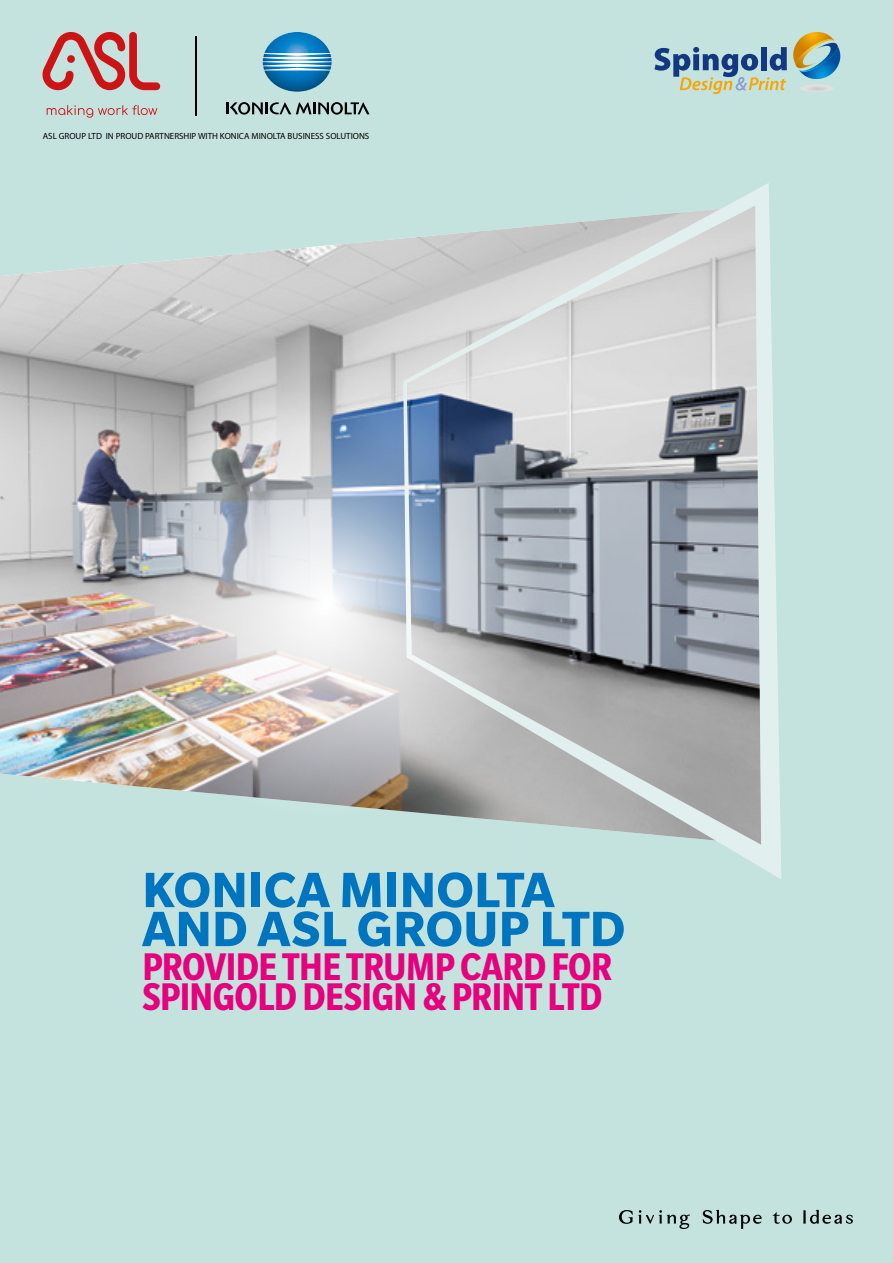
<style>
.page{position:relative;width:893px;height:1263px;background:#c4e3df}
.page>*{position:absolute;margin:0;border:0;box-sizing:border-box;transform-origin:0 0}
.t1{font:700 54px/39px "Slate Pro";letter-spacing:.005em;color:#0075bf}
.t2{font:700 condensed 42px/30px "Slate Pro";letter-spacing:-.015em;color:#e6007d}
.t3{font:9px "Myriad Pro";color:#000}
</style>
<div class="page">
<svg style="left:703px;top:1210px;width:59px;height:19px"></svg>
<svg style="left:803px;top:1210px;width:50px;height:14px"></svg>
<svg style="left:619px;top:1210px;width:71px;height:19px"></svg>
<svg style="left:773px;top:1212px;width:19px;height:12px"></svg>
<svg style="left:724px;top:183px;width:57px;height:696px;fill:#e1f0ee"></svg>
<img style="left:0;top:205px;width:761px;height:640px">
<img style="left:111px;top:388px;width:430px;height:430px;border-radius:50%">
<svg style="left:654px;top:32px;width:186px;height:62px"></svg>
<img style="left:263px;top:32px;width:69px;height:60px">
<svg style="left:227px;top:102px;width:143px;height:13px"></svg>
<hr style="left:195px;top:37px;width:1px;height:79px;background:#000">
<svg style="left:43px;top:32px;width:117px;height:58px"></svg>
<svg style="left:47px;top:105px;width:110px;height:13px"></svg>
<p class="t3" style="left:43px;top:130px;width:328px">ASL GROUP LTD IN PROUD PARTNERSHIP WITH KONICA MINOLTA BUSINESS SOLUTIONS</p>
<h1 class="t1" style="left:142px;top:869px;width:485px">KONICA MINOLTA<br>AND ASL GROUP LTD</h1>
<h2 class="t2" style="left:142px;top:952px;width:471px">PROVIDE THE TRUMP CARD FOR<br>SPINGOLD DESIGN &amp; PRINT LTD</h2>
</div>
